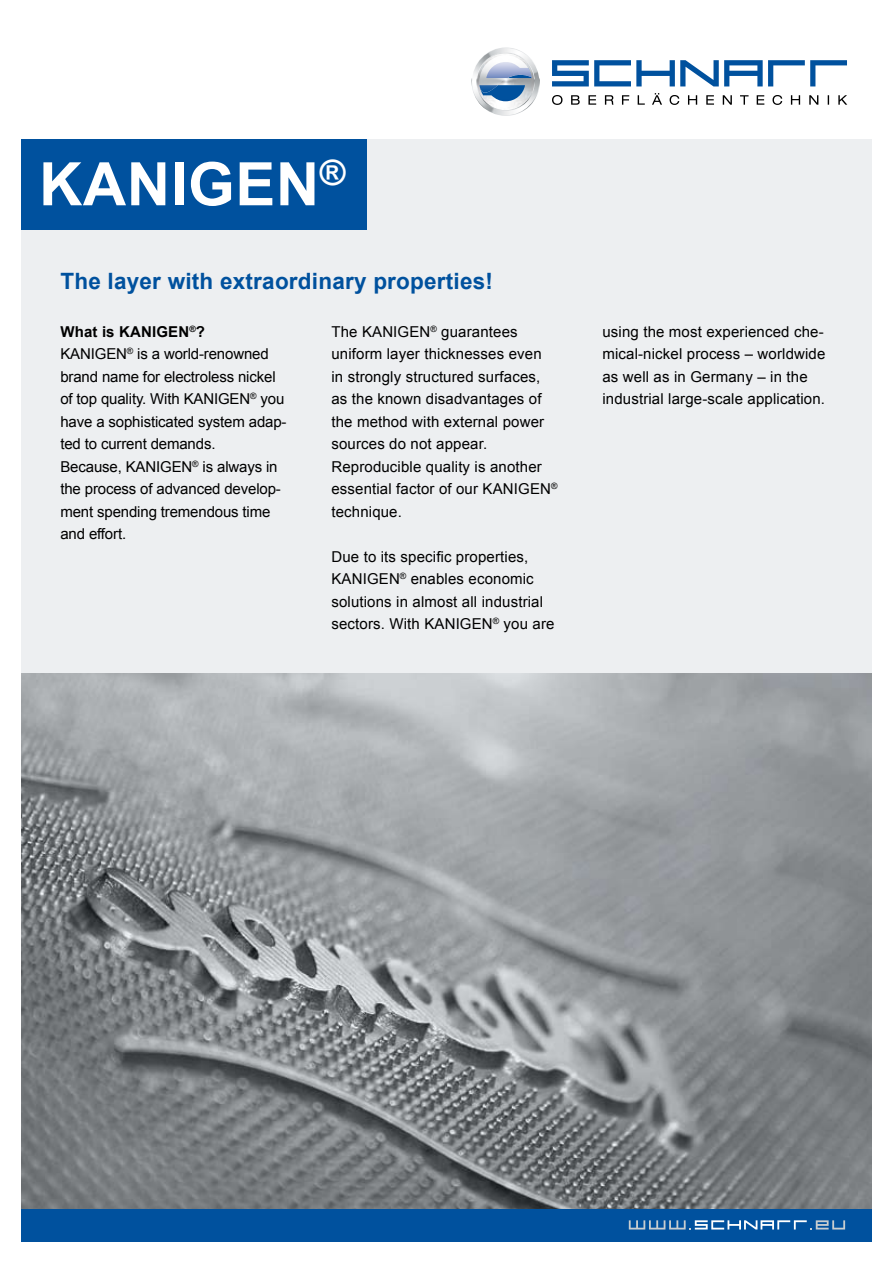
<style>
.page{position:relative;width:893px;height:1263px;background:#fff}
.page>*{position:absolute;margin:0;border:0;box-sizing:border-box;transform-origin:0 0}
.t1{font:700 60px "Arial";letter-spacing:.01em;color:#fff}
.t2{font:700 22.5px "Arial";letter-spacing:.01em;color:#00519e}
.t3{font:15px/22.5px "Arial";letter-spacing:.01em;color:#000}
.t4{font:15px/22.5px "Arial";letter-spacing:-.01em;color:#000}
.s1{font-weight:700}
</style>
<div class="page">
<div style="left:21px;top:139px;width:851px;height:1070px;background:#edeff1"></div>
<div style="left:21px;top:139px;width:346px;height:91px;background:#00519e"></div>
<div style="left:21px;top:1208px;width:851px;height:34px;background:#00519e"></div>
<svg style="left:552px;top:93px;width:295px;height:12px"></svg>
<svg style="left:552px;top:60px;width:295px;height:26px"></svg>
<img style="left:471px;top:47px;width:69px;height:69px">
<img style="left:472px;top:48px;width:67px;height:67px;border-radius:34px">
<img style="left:477px;top:53px;width:57px;height:57px">
<img style="left:480px;top:95px;width:52px;height:6px">
<img style="left:479px;top:55px;width:53px;height:40px">
<img style="left:480px;top:62px;width:52px;height:33px">
<img style="left:21px;top:673px;width:851px;height:536px">
<svg style="left:629px;top:1220px;width:216px;height:9px"></svg>
<h1 class="t1" style="left:39px;top:145px;width:308px">KANIGEN<sup>®</sup></h1>
<h2 class="t2" style="left:60px;top:266px;width:434px">The layer with extraordinary properties!</h2>
<p class="t3" style="left:331px;top:320px;width:228px">The KANIGEN<sup>®</sup> guarantees uniform layer thicknesses even<br>in strongly structured surfaces, as the known disadvantages of the method with external power sources do not appear.<br>Reproducible quality is another essential factor of our KANIGEN<sup>® </sup>technique.</p>
<p class="t3" style="left:331px;top:545px;width:225px">Due to its specific properties,<br>KANIGEN<sup>®</sup> enables economic solutions in almost all industrial sectors. With KANIGEN<sup>®</sup> you are</p>
<p class="t4" style="left:60px;top:320px;width:228px"><span class="s1">What is KANIGEN</span><sup>®</sup><span class="s1">?<br></span>KANIGEN<sup>®</sup> is a world-renowned brand name for electroless nickel of top quality. With KANIGEN<sup>®</sup> you have a sophisticated system adap&shy;ted to current demands.<br>Because, KANIGEN<sup>®</sup> is always in the process of advanced develop&shy;ment spending tremendous time and effort.</p>
<p class="t3" style="left:602px;top:320px;width:225px">using the most experienced che&shy;mical-nickel process – worldwide as well as in Germany – in the industrial large-scale application.</p>
</div>
